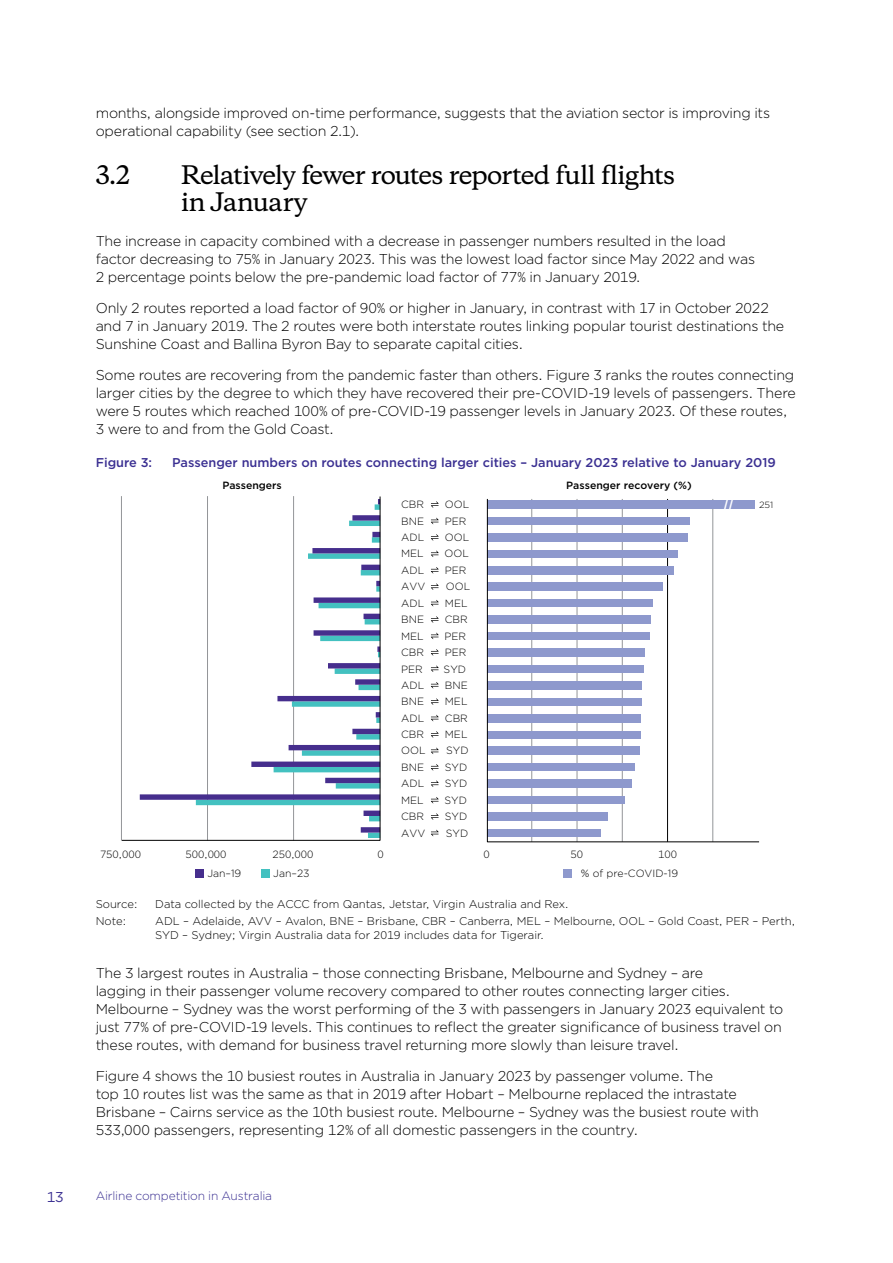
<style>
.page{position:relative;width:893px;height:1263px;background:#fff}
.page>*{position:absolute;margin:0;border:0;box-sizing:border-box;transform-origin:0 0}
._02_Heading_2_number{font:500 24px/27px "Copernicus";letter-spacing:-.04em;color:#000}
.t1{font:italic 17.7px "Gotham Narrow";color:#fff;scale:1.08 1}
._01_Body_text{font:300 14.25px/18px "Gotham";letter-spacing:-.02em;color:#000}
.t2{font:14.25px "Gotham";color:#3b3092}
.t3{font:13.05px "Arial";color:#fff;scale:1.5 1}
._02_Figure_Heading{font:500 12.75px "Gotham";color:#3b3092}
.t4{font:300 12px "Gotham";letter-spacing:-.015em;color:#3b3092}
._01_Source_Note{font:300 11.25px/13.5px "Gotham";color:#000}
.t5{font:300 10.5px/18.8px "Gotham";color:#000}
.t6{font:500 10.5px "Gotham";color:#000}
.t7{font:300 9px "Gotham";color:#000;scale:1.04 1}
</style>
<div class="page">
<svg style="left:431px;top:830px;width:7px;height:6px"></svg>
<svg style="left:431px;top:813px;width:7px;height:7px"></svg>
<svg style="left:431px;top:797px;width:7px;height:6px"></svg>
<svg style="left:431px;top:780px;width:7px;height:7px"></svg>
<svg style="left:431px;top:764px;width:7px;height:6px"></svg>
<svg style="left:431px;top:748px;width:7px;height:6px"></svg>
<svg style="left:431px;top:731px;width:7px;height:7px"></svg>
<svg style="left:431px;top:715px;width:7px;height:6px"></svg>
<svg style="left:431px;top:698px;width:7px;height:7px"></svg>
<svg style="left:431px;top:682px;width:7px;height:6px"></svg>
<svg style="left:431px;top:665px;width:7px;height:7px"></svg>
<svg style="left:431px;top:649px;width:7px;height:7px"></svg>
<svg style="left:431px;top:633px;width:7px;height:6px"></svg>
<svg style="left:431px;top:616px;width:7px;height:7px"></svg>
<svg style="left:431px;top:600px;width:7px;height:6px"></svg>
<svg style="left:431px;top:583px;width:7px;height:7px"></svg>
<svg style="left:431px;top:567px;width:7px;height:6px"></svg>
<svg style="left:431px;top:550px;width:7px;height:7px"></svg>
<svg style="left:431px;top:534px;width:7px;height:7px"></svg>
<svg style="left:431px;top:518px;width:7px;height:6px"></svg>
<svg style="left:431px;top:501px;width:7px;height:7px"></svg>
<div style="left:563px;top:869px;width:9px;height:9px;background:#8e99cd"></div>
<div style="left:195px;top:869px;width:8px;height:9px;background:#462e8d"></div>
<div style="left:261px;top:869px;width:8px;height:9px;background:#43c1c0"></div>
<svg style="left:487px;top:498px;width:273px;height:344px"></svg>
<svg style="left:121px;top:496px;width:260px;height:345px"></svg>
<p class="_01_Body_text" style="left:96px;top:103px;width:676px">months, alongside improved on-time performance, suggests that the aviation sector is improving its operational capability (see section 2.1).</p>
<p class="_02_Heading_2_number" style="left:96px;top:159px;width:36px">3.2</p>
<p class="_02_Heading_2_number" style="left:181px;top:159px;width:496px">Relatively fewer routes reported full flights in January</p>
<p class="_01_Body_text" style="left:96px;top:232px;width:661px">The increase in capacity combined with a decrease in passenger numbers resulted in the load factor decreasing to 75% in January 2023. This was the lowest load factor since May 2022 and was<br>2 percentage points below the pre-pandemic load factor of 77% in January 2019.</p>
<p class="_01_Body_text" style="left:96px;top:298px;width:690px">Only 2 routes reported a load factor of 90% or higher in January, in contrast with 17 in October 2022 and 7 in January 2019. The 2 routes were both interstate routes linking popular tourist destinations the<br>Sunshine Coast and Ballina Byron Bay to separate capital cities.</p>
<p class="_01_Body_text" style="left:96px;top:365px;width:702px">Some routes are recovering from the pandemic faster than others. Figure 3 ranks the routes connecting larger cities by the degree to which they have recovered their pre-COVID-19 levels of passengers. There were 5 routes which reached 100% of pre-COVID-19 passenger levels in January 2023. Of these routes, 3 were to and from the Gold Coast.</p>
<p class="_02_Figure_Heading" style="left:96px;top:454px;width:58px">Figure 3:</p>
<p class="_02_Figure_Heading" style="left:172px;top:454px;width:605px">Passenger numbers on routes connecting larger cities – January 2023 relative to January 2019</p>
<p class="t6" style="left:222px;top:478px;width:61px">Passengers</p>
<p class="t6" style="left:566px;top:478px;width:127px">Passenger recovery (%)</p>
<p class="t7" style="left:759px;top:499px;width:15px">251</p>
<p class="t5" style="left:401px;top:495px;width:24px">CBR</p>
<p class="t5" style="left:445px;top:495px;width:26px">OOL</p>
<p class="t1" style="left:723px;top:493px;width:11px">II</p>
<p class="t3" style="left:730px;top:497px;width:9px">//</p>
<p class="t5" style="left:401px;top:511px;width:24px">BNE</p>
<p class="t5" style="left:445px;top:511px;width:23px">PER</p>
<p class="t5" style="left:401px;top:528px;width:25px">ADL</p>
<p class="t5" style="left:445px;top:528px;width:26px">OOL</p>
<p class="t5" style="left:401px;top:544px;width:24px">MEL</p>
<p class="t5" style="left:445px;top:544px;width:26px">OOL</p>
<p class="t5" style="left:401px;top:561px;width:25px">ADL</p>
<p class="t5" style="left:445px;top:561px;width:23px">PER</p>
<p class="t5" style="left:401px;top:577px;width:26px">AVV</p>
<p class="t5" style="left:446px;top:577px;width:26px">OOL</p>
<p class="t5" style="left:401px;top:593px;width:25px">ADL</p>
<p class="t5" style="left:445px;top:593px;width:24px">MEL</p>
<p class="t5" style="left:401px;top:610px;width:24px">BNE</p>
<p class="t5" style="left:445px;top:610px;width:24px">CBR</p>
<p class="t5" style="left:401px;top:626px;width:24px">MEL</p>
<p class="t5" style="left:445px;top:626px;width:23px">PER</p>
<p class="t5" style="left:401px;top:642px;width:24px">CBR</p>
<p class="t5" style="left:445px;top:642px;width:23px">PER</p>
<p class="t5" style="left:401px;top:659px;width:23px">PER</p>
<p class="t5" style="left:444px;top:659px;width:24px">SYD</p>
<p class="t5" style="left:401px;top:675px;width:25px">ADL</p>
<p class="t5" style="left:445px;top:675px;width:24px">BNE</p>
<p class="t5" style="left:401px;top:692px;width:24px">BNE</p>
<p class="t5" style="left:445px;top:692px;width:24px">MEL</p>
<p class="t5" style="left:401px;top:708px;width:25px">ADL</p>
<p class="t5" style="left:445px;top:708px;width:24px">CBR</p>
<p class="t5" style="left:401px;top:725px;width:24px">CBR</p>
<p class="t5" style="left:445px;top:725px;width:24px">MEL</p>
<p class="t5" style="left:401px;top:741px;width:26px">OOL</p>
<p class="t5" style="left:446px;top:741px;width:24px">SYD</p>
<p class="t5" style="left:401px;top:757px;width:24px">BNE</p>
<p class="t5" style="left:445px;top:757px;width:24px">SYD</p>
<p class="t5" style="left:401px;top:774px;width:25px">ADL</p>
<p class="t5" style="left:445px;top:774px;width:24px">SYD</p>
<p class="t5" style="left:401px;top:790px;width:24px">MEL</p>
<p class="t5" style="left:445px;top:790px;width:24px">SYD</p>
<p class="t5" style="left:401px;top:807px;width:24px">CBR</p>
<p class="t5" style="left:445px;top:807px;width:24px">SYD</p>
<p class="t5" style="left:100px;top:844px;width:42px">750,000</p>
<p class="t5" style="left:186px;top:844px;width:42px">500,000</p>
<p class="t5" style="left:272px;top:844px;width:42px">250,000</p>
<p class="t5" style="left:207px;top:864px;width:36px">Jan–19</p>
<p class="t5" style="left:273px;top:864px;width:38px">Jan–23</p>
<p class="t5" style="left:377px;top:844px;width:8px">0</p>
<p class="t5" style="left:401px;top:823px;width:26px">AVV</p>
<p class="t5" style="left:446px;top:823px;width:24px">SYD</p>
<p class="t5" style="left:483px;top:844px;width:8px">0</p>
<p class="t5" style="left:581px;top:844px;width:99px;text-indent:-10px">50<br>% of pre-COVID-19</p>
<p class="t5" style="left:658px;top:844px;width:20px">100</p>
<p class="_01_Source_Note" style="left:96px;top:897px;width:43px">Source:</p>
<p class="_01_Source_Note" style="left:155px;top:897px;width:415px">Data collected by the ACCC from Qantas, Jetstar, Virgin Australia and Rex.</p>
<p class="_01_Source_Note" style="left:96px;top:914px;width:32px">Note:</p>
<p class="_01_Source_Note" style="left:155px;top:914px;width:641px">ADL – Adelaide, AVV – Avalon, BNE – Brisbane, CBR – Canberra, MEL – Melbourne, OOL – Gold Coast, PER – Perth,<br>SYD – Sydney; Virgin Australia data for 2019 includes data for Tigerair.</p>
<p class="_01_Body_text" style="left:96px;top:964px;width:689px">The 3 largest routes in Australia – those connecting Brisbane, Melbourne and Sydney – are<br>lagging in their passenger volume recovery compared to other routes connecting larger cities.<br>Melbourne – Sydney was the worst performing of the 3 with passengers in January 2023 equivalent to just 77% of pre-COVID-19 levels. This continues to reflect the greater significance of business travel on these routes, with demand for business travel returning more slowly than leisure travel.</p>
<p class="_01_Body_text" style="left:96px;top:1066px;width:665px">Figure 4 shows the 10 busiest routes in Australia in January 2023 by passenger volume. The<br>top 10 routes list was the same as that in 2019 after Hobart – Melbourne replaced the intrastate Brisbane – Cairns service as the 10th busiest route. Melbourne – Sydney was the busiest route with 533,000 passengers, representing 12% of all domestic passengers in the country.</p>
<p class="t2" style="left:47px;top:1188px;width:19px">13</p>
<p class="t4" style="left:96px;top:1188px;width:178px">Airline competition in Australia</p>
</div>
